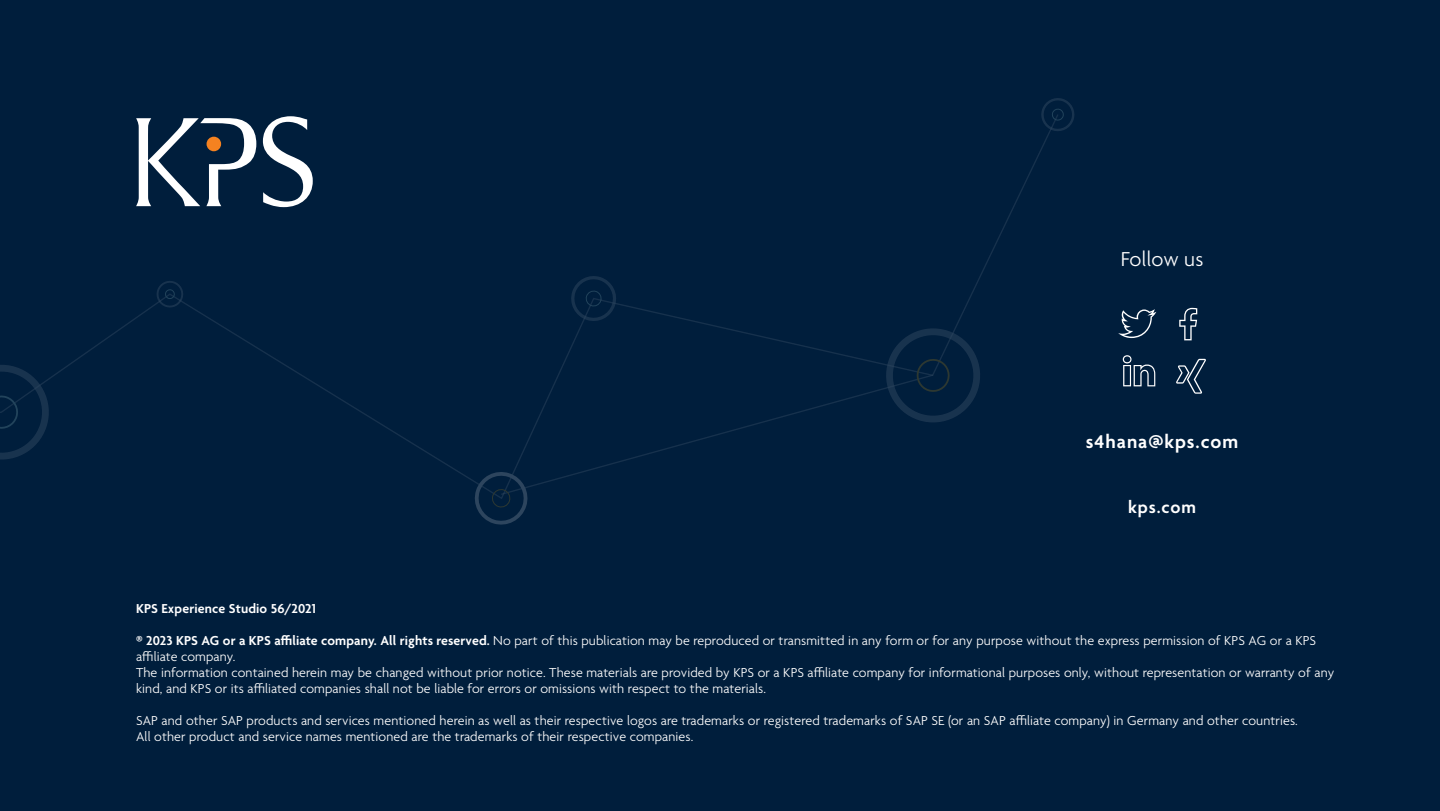
<style>
.page{position:relative;width:1440px;height:811px;background:#001e3c}
.page>*{position:absolute;margin:0;border:0;box-sizing:border-box;transform-origin:0 0}
.t1{font:300 21.8px "Agenda";letter-spacing:.01em;color:#fff}
.t2{font:600 20px "Agenda";letter-spacing:.05em;color:#fff}
.t3{font:600 18.4px "Agenda";letter-spacing:.045em;color:#fff}
.t4{font:300 14px/16px "Agenda";letter-spacing:.01em;color:#fff}
.t5{font:600 14px "Agenda";letter-spacing:.01em;color:#fff}
.s1{font-weight:600}
</style>
<div class="page">
<svg style="left:1041px;top:98px;width:33px;height:33px"></svg>
<svg style="left:59px;top:292px;width:824px;height:194px"></svg>
<svg style="left:156px;top:281px;width:30px;height:29px"></svg>
<svg style="left:0;top:365px;width:59px;height:95px"></svg>
<svg style="left:473px;top:466px;width:60px;height:59px"></svg>
<svg style="left:883px;top:318px;width:97px;height:104px"></svg>
<svg style="left:263px;top:116px;width:50px;height:91px"></svg>
<svg style="left:136px;top:118px;width:120px;height:88px"></svg>
<svg style="left:1176px;top:359px;width:30px;height:35px"></svg>
<svg style="left:1179px;top:308px;width:18px;height:32px"></svg>
<svg style="left:1123px;top:355px;width:32px;height:31px"></svg>
<svg style="left:1118px;top:309px;width:38px;height:29px"></svg>
<h1 class="t1" style="left:1121px;top:247px;width:84px">Follow us</h1>
<h2 class="t2" style="left:1086px;top:430px;width:154px">s4hana@kps.com</h2>
<h3 class="t3" style="left:1128px;top:497px;width:69px">kps.com</h3>
<p class="t5" style="left:136px;top:600px;width:181px">KPS Experience Studio 56/2021</p>
<p class="t4" style="left:136px;top:633px;width:1200px"><span class="s1">® 2023 KPS AG or a KPS affiliate company. All rights reserved.</span> No part of this publication may be reproduced or transmitted in any form or for any purpose without the express permission of KPS AG or a KPS affiliate company.<br>The information contained herein may be changed without prior notice. These materials are provided by KPS or a KPS affiliate company for informational purposes only, without representation or warranty of any kind, and KPS or its affiliated companies shall not be liable for errors or omissions with respect to the materials.</p>
<p class="t4" style="left:136px;top:713px;width:1163px">SAP and other SAP products and services mentioned herein as well as their respective logos are trademarks or registered trademarks of SAP SE (or an SAP affiliate company) in Germany and other countries.<br>All other product and service names mentioned are the trademarks of their respective companies.</p>
</div>
